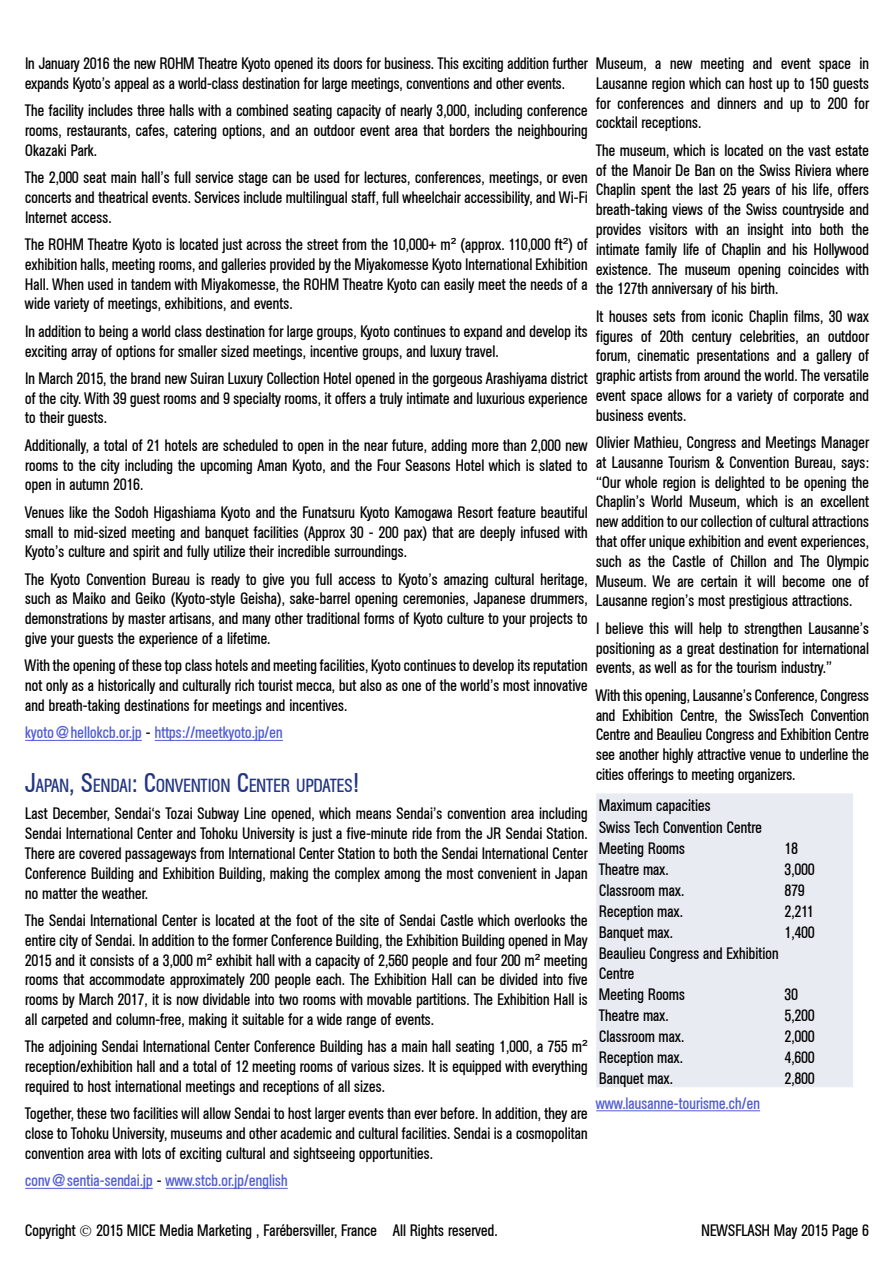
<style>
.page{position:relative;width:893px;height:1263px;background:#fff}
.page>*{position:absolute;margin:0;border:0;box-sizing:border-box;transform-origin:0 0}
.t1{font:18.9px "Agba Condensed Normal";color:#223583}
.t2{font:16.5px/19.8px "Agba Condensed Normal";color:#000;text-align:justify}
.t3{font:16.5px "Agba Condensed Normal";color:#4f5cd6}
.s1{font-family:"Arial"}
.s2{color:#000}
.s3{font-size:27px}
</style>
<div class="page">
<hr style="left:25px;top:740px;width:117px;height:1px;background:#4f5cd6">
<hr style="left:155px;top:740px;width:128px;height:1px;background:#4f5cd6">
<hr style="left:25px;top:1188px;width:128px;height:1px;background:#4f5cd6">
<hr style="left:166px;top:1188px;width:122px;height:1px;background:#4f5cd6">
<hr style="left:596px;top:1110px;width:164px;height:1px;background:#4f5cd6">
<div style="left:596px;top:793px;width:257px;height:294px;background:#e9ebf3"></div>
<p class="t2" style="left:25px;top:53px;width:564px">In January 2016 the new ROHM Theatre Kyoto opened its doors for business. This exciting addition further expands Kyoto’s appeal as a world-class destination for large meetings, conventions and other events.</p>
<p class="t2" style="left:25px;top:101px;width:564px">The facility includes three halls with a combined seating capacity of nearly 3,000, including conference rooms, restaurants, cafes, catering options, and an outdoor event area that borders the neighbouring Okazaki Park.</p>
<p class="t2" style="left:25px;top:167px;width:564px">The 2,000 seat main hall’s full service stage can be used for lectures, conferences, meetings, or even concerts and theatrical events. Services include multilingual staff, full wheelchair accessibility, and Wi-Fi Internet access.</p>
<p class="t2" style="left:25px;top:234px;width:564px">The ROHM Theatre Kyoto is located just across the street from the 10,000+ m<span class="s1">²</span> (approx. 110,000 ft<span class="s1">²</span>) of exhibition halls, meeting rooms, and galleries provided by the Miyakomesse Kyoto International Exhibition Hall. When used in tandem with Miyakomesse, the ROHM Theatre Kyoto can easily meet the needs of a wide variety of meetings, exhibitions, and events.</p>
<p class="t2" style="left:25px;top:321px;width:564px">In addition to being a world class destination for large groups, Kyoto continues to expand and develop its exciting array of options for smaller sized meetings, incentive groups, and luxury travel.</p>
<p class="t2" style="left:25px;top:368px;width:564px">In March 2015, the brand new Suiran Luxury Collection Hotel opened in the gorgeous Arashiyama district of the city. With 39 guest rooms and 9 specialty rooms, it offers a truly intimate and luxurious experience to their guests.</p>
<p class="t2" style="left:25px;top:435px;width:564px">Additionally, a total of 21 hotels are scheduled to open in the near future, adding more than 2,000 new rooms to the city including the upcoming Aman Kyoto, and the Four Seasons Hotel which is slated to open in autumn 2016.</p>
<p class="t2" style="left:25px;top:502px;width:564px">Venues like the Sodoh Higashiama Kyoto and the Funatsuru Kyoto Kamogawa Resort feature beautiful small to mid-sized meeting and banquet facilities (Approx 30 - 200 pax) that are deeply infused with Kyoto’s culture and spirit and fully utilize their incredible surroundings.</p>
<p class="t2" style="left:25px;top:569px;width:564px">The Kyoto Convention Bureau is ready to give you full access to Kyoto’s amazing cultural heritage, such as Maiko and Geiko (Kyoto-style Geisha), sake-barrel opening ceremonies, Japanese drummers, demonstrations by master artisans, and many other traditional forms of Kyoto culture to your projects to give your guests the experience of a lifetime.</p>
<p class="t2" style="left:25px;top:656px;width:564px">With the opening of these top class hotels and meeting facilities, Kyoto continues to develop its reputation not only as a historically and culturally rich tourist mecca, but also as one of the world’s most innovative and breath-taking destinations for meetings and incentives.</p>
<p class="t3" style="left:25px;top:723px;width:259px">kyoto@hellokcb.or.jp <span class="s2">-</span> https://meetkyoto.jp/en</p>
<p class="t1" style="left:25px;top:775px;width:335px"><span class="s3">J</span>APAN<span class="s3">, S</span>ENDAI<span class="s3">: C</span>ONVENTION <span class="s3">C</span>ENTER UPDATES<span class="s3">!</span></p>
<p class="t2" style="left:25px;top:804px;width:564px">Last December, Sendai‘s Tozai Subway Line opened, which means Sendai’s convention area including Sendai International Center and Tohoku University is just a five-minute ride from the JR Sendai Station.<br>There are covered passageways from International Center Station to both the Sendai International Center Conference Building and Exhibition Building, making the complex among the most convenient in Japan no matter the weather.</p>
<p class="t2" style="left:25px;top:910px;width:564px">The Sendai International Center is located at the foot of the site of Sendai Castle which overlooks the entire city of Sendai. In addition to the former Conference Building, the Exhibition Building opened in May 2015 and it consists of a 3,000 m<span class="s1">²</span> exhibit hall with a capacity of 2,560 people and four 200 m<span class="s1">²</span> meeting rooms that accommodate approximately 200 people each. The Exhibition Hall can be divided into five rooms by March 2017, it is now dividable into two rooms with movable partitions. The Exhibition Hall is all carpeted and column-free, making it suitable for a wide range of events.</p>
<p class="t2" style="left:25px;top:1037px;width:564px">The adjoining Sendai International Center Conference Building has a main hall seating 1,000, a 755 m<span class="s1">² </span>reception/exhibition hall and a total of 12 meeting rooms of various sizes. It is equipped with everything required to host international meetings and receptions of all sizes.</p>
<p class="t2" style="left:25px;top:1103px;width:564px">Together, these two facilities will allow Sendai to host larger events than ever before. In addition, they are close to Tohoku University, museums and other academic and cultural facilities. Sendai is a cosmopolitan convention area with lots of exciting cultural and sightseeing opportunities.</p>
<p class="t3" style="left:25px;top:1171px;width:264px">conv@sentia-sendai.jp <span class="s2">-</span> www.stcb.or.jp/english</p>
<p class="t2" style="left:596px;top:53px;width:275px">Museum, a new meeting and event space in Lausanne region which can host up to 150 guests for conferences and dinners and up to 200 for cocktail receptions.</p>
<p class="t2" style="left:596px;top:140px;width:275px">The museum, which is located on the vast estate of the Manoir De Ban on the Swiss Riviera where Chaplin spent the last 25 years of his life, offers breath-taking views of the Swiss countryside and provides visitors with an insight into both the intimate family life of Chaplin and his Hollywood existence. The museum opening coincides with the 127th anniversary of his birth.</p>
<p class="t2" style="left:596px;top:306px;width:275px">It houses sets from iconic Chaplin films, 30 wax figures of 20th century celebrities, an outdoor forum, cinematic presentations and a gallery of graphic artists from around the world. The versatile event space allows for a variety of corporate and business events.</p>
<p class="t2" style="left:596px;top:432px;width:275px">Olivier Mathieu, Congress and Meetings Manager at Lausanne Tourism &amp; Convention Bureau, says: “Our whole region is delighted to be opening the Chaplin’s World Museum, which is an excellent new addition to our collection of cultural attractions that offer unique exhibition and event experiences, such as the Castle of Chillon and The Olympic Museum. We are certain it will become one of Lausanne region’s most prestigious attractions.</p>
<p class="t2" style="left:596px;top:618px;width:275px">I believe this will help to strengthen Lausanne’s positioning as a great destination for international events, as well as for the tourism industry.”</p>
<p class="t2" style="left:596px;top:685px;width:275px">With this opening, Lausanne’s Conference, Congress and Exhibition Centre, the SwissTech Convention Centre and Beaulieu Congress and Exhibition Centre see another highly attractive venue to underline the cities offerings to meeting organizers.</p>
<p class="t2" style="left:599px;top:795px;width:164px;line-height:21.1px;text-align:left">Maximum capacities<br>Swiss Tech Convention Centre<br>Meeting Rooms</p>
<p class="t2" style="left:785px;top:838px;width:15px">18</p>
<p class="t2" style="left:599px;top:859px;width:71px">Theatre max.</p>
<p class="t2" style="left:785px;top:859px;width:31px">3,000</p>
<p class="t2" style="left:599px;top:880px;width:87px">Classroom max.</p>
<p class="t2" style="left:785px;top:880px;width:21px">879</p>
<p class="t2" style="left:599px;top:901px;width:86px">Reception max.</p>
<p class="t2" style="left:785px;top:901px;width:30px">2,211</p>
<p class="t2" style="left:599px;top:922px;width:76px">Banquet max.</p>
<p class="t2" style="left:785px;top:922px;width:31px">1,400</p>
<p class="t2" style="left:599px;top:943px;width:181px;line-height:20.4px;text-align:left">Beaulieu Congress and Exhibition<br>Centre<br>Meeting Rooms</p>
<p class="t2" style="left:785px;top:984px;width:15px">30</p>
<p class="t2" style="left:599px;top:1005px;width:71px">Theatre max.</p>
<p class="t2" style="left:785px;top:1005px;width:31px">5,200</p>
<p class="t2" style="left:599px;top:1026px;width:87px">Classroom max.</p>
<p class="t2" style="left:785px;top:1026px;width:31px">2,000</p>
<p class="t2" style="left:599px;top:1047px;width:86px">Reception max.</p>
<p class="t2" style="left:785px;top:1047px;width:31px">4,600</p>
<p class="t2" style="left:599px;top:1069px;width:76px">Banquet max.</p>
<p class="t2" style="left:785px;top:1069px;width:31px">2,800</p>
<p class="t3" style="left:596px;top:1093px;width:165px">www.lausanne-tourisme.ch/en</p>
<p class="t2" style="left:25px;top:1220px;width:474px">Copyright © 2015 MICE Media Marketing , Farébersviller, France All Rights reserved.</p>
<p class="t2" style="left:701px;top:1220px;width:169px">NEWSFLASH May 2015 Page 6</p>
</div>
